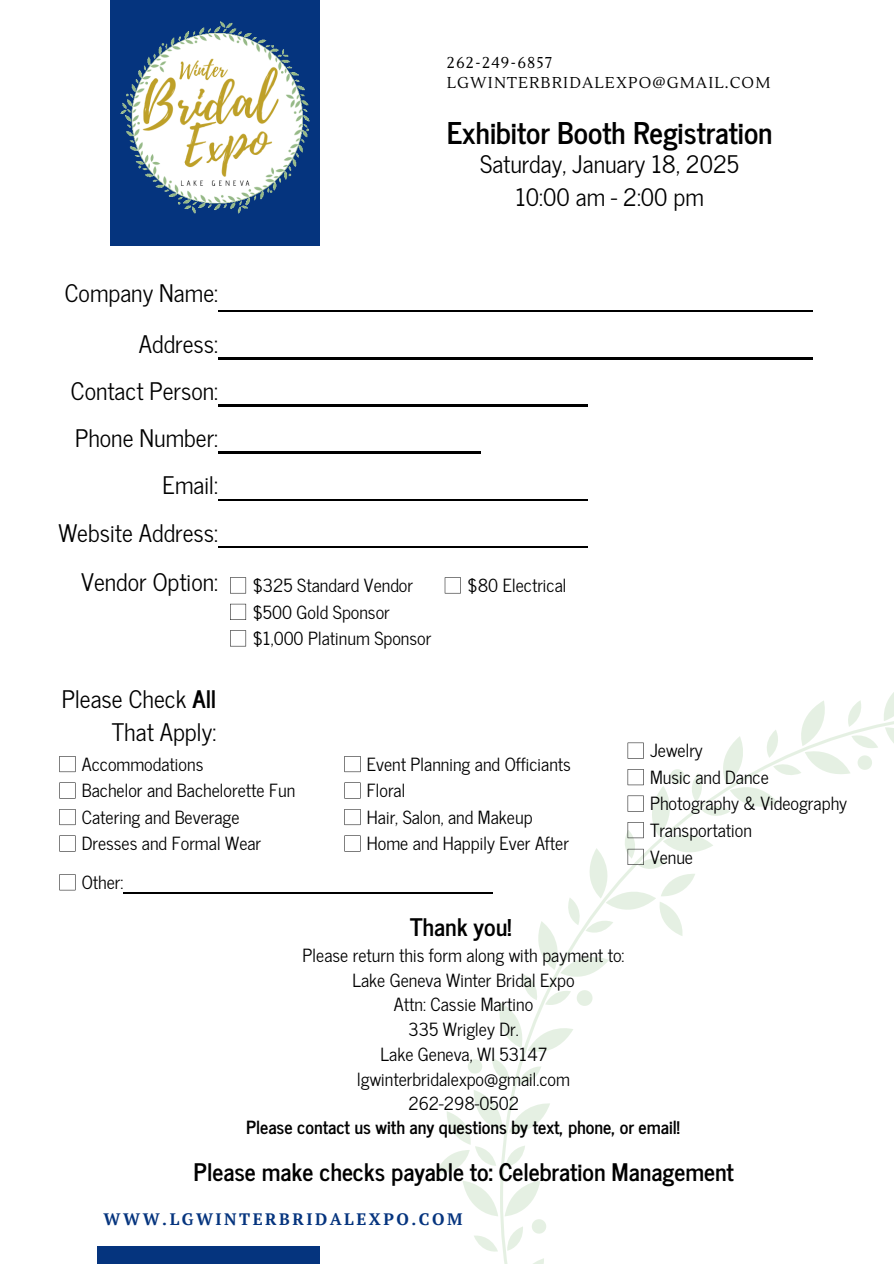
<style>
.page{position:relative;width:894px;height:1264px;background:#fff}
.page>*{position:absolute;margin:0;border:0;box-sizing:border-box;transform-origin:0 0}
.t1{font:700 29.7px "News Cycle";color:#000}
.t2{font:24px/32.7px "News Cycle";color:#000;text-align:center}
.t3{font:700 24px "News Cycle";color:#000}
.t4{font:18px/24.8px "News Cycle";color:#000;text-align:center}
.t5{font:700 18px "News Cycle";color:#000}
.t6{font:700 16.5px "PT Serif";letter-spacing:.15em;color:#05347e}
.t7{font:15.75px "Lustria";letter-spacing:.07em;color:#000}
.s1{font-weight:700}
</style>
<div class="page">
<div style="left:97px;top:1246px;width:222px;height:17px;background:#05347e"></div>
<img style="left:110px;top:0;width:210px;height:244px">
<svg style="left:474px;top:1235px;width:24px;height:17px"></svg>
<svg style="left:463px;top:1181px;width:35px;height:35px"></svg>
<svg style="left:535px;top:1258px;width:9px;height:5px"></svg>
<svg style="left:504px;top:1181px;width:42px;height:69px"></svg>
<hr style="left:218px;top:310px;width:594px;height:2px;background:#000">
<hr style="left:218px;top:357px;width:594px;height:2px;background:#000">
<hr style="left:218px;top:404px;width:369px;height:2px;background:#000">
<hr style="left:218px;top:452px;width:262px;height:1px;background:#000">
<hr style="left:218px;top:499px;width:369px;height:1px;background:#000">
<hr style="left:218px;top:546px;width:369px;height:2px;background:#000">
<svg style="left:230px;top:577px;width:16px;height:16px"></svg>
<svg style="left:230px;top:604px;width:16px;height:16px"></svg>
<svg style="left:230px;top:630px;width:16px;height:16px"></svg>
<svg style="left:444px;top:577px;width:16px;height:16px"></svg>
<svg style="left:59px;top:756px;width:16px;height:16px"></svg>
<svg style="left:59px;top:782px;width:16px;height:16px"></svg>
<svg style="left:59px;top:809px;width:16px;height:16px"></svg>
<svg style="left:59px;top:835px;width:16px;height:16px"></svg>
<svg style="left:344px;top:756px;width:16px;height:16px"></svg>
<svg style="left:344px;top:782px;width:16px;height:16px"></svg>
<svg style="left:344px;top:809px;width:16px;height:16px"></svg>
<svg style="left:344px;top:835px;width:16px;height:16px"></svg>
<svg style="left:436px;top:693px;width:457px;height:480px"></svg>
<svg style="left:59px;top:874px;width:16px;height:16px"></svg>
<hr style="left:123px;top:892px;width:369px;height:1px;background:#000">
<p class="t7" style="left:446px;top:53px;width:107px">262-249-6857</p>
<p class="t7" style="left:446px;top:73px;width:325px">LGWINTERBRIDALEXPO@GMAIL.COM</p>
<h3 class="t2" style="left:65px;top:275px;width:155px">Company Name:</h3>
<h3 class="t2" style="left:139px;top:326px;width:81px">Address:</h3>
<h3 class="t2" style="left:71px;top:373px;width:149px">Contact Person:</h3>
<h3 class="t2" style="left:75px;top:420px;width:144px">Phone Number:</h3>
<h3 class="t2" style="left:162px;top:467px;width:57px">Email:</h3>
<h3 class="t2" style="left:58px;top:515px;width:161px">Website Address:</h3>
<h3 class="t2" style="left:81px;top:564px;width:138px">Vendor Option:</h3>
<h1 class="t1" style="left:446px;top:107px;width:327px">Exhibitor Booth Registration</h1>
<h3 class="t2" style="left:480px;top:146px;width:260px">Saturday, January 18, 2025<br>10:00 am - 2:00 pm</h3>
<h6 class="t4" style="left:252px;top:572px;width:162px">$325 Standard Vendor</h6>
<p class="t4" style="left:252px;top:598px;width:139px">$500 Gold Sponsor</p>
<h6 class="t4" style="left:252px;top:624px;width:180px">$1,000 Platinum Sponsor</h6>
<h6 class="t4" style="left:467px;top:572px;width:101px">$80 Electrical</h6>
<h6 class="t2" style="left:62px;top:681px;width:156px;text-align:right">Please Check <span class="s1">All<br></span>That Apply:</h6>
<h6 class="t4" style="left:82px;top:750px;width:123px">Accommodations</h6>
<h6 class="t4" style="left:82px;top:777px;width:215px">Bachelor and Bachelorette Fun</h6>
<h3 class="t4" style="left:82px;top:803px;width:159px">Catering and Beverage</h3>
<h6 class="t4" style="left:82px;top:830px;width:181px">Dresses and Formal Wear</h6>
<h5 class="t4" style="left:82px;top:868px;width:43px">Other:</h5>
<h6 class="t4" style="left:367px;top:750px;width:205px">Event Planning and Officiants</h6>
<h6 class="t4" style="left:367px;top:777px;width:40px">Floral</h6>
<h6 class="t4" style="left:367px;top:803px;width:167px">Hair, Salon, and Makeup</h6>
<h6 class="t4" style="left:367px;top:830px;width:203px">Home and Happily Ever After</h6>
<h6 class="t3" style="left:410px;top:905px;width:103px">Thank you!</h6>
<h6 class="t4" style="left:302px;top:941px;width:323px">Please return this form along with payment to:<br>Lake Geneva Winter Bridal Expo<br>Attn: Cassie Martino<br>335 Wrigley Dr.<br>Lake Geneva, WI 53147 lgwinterbridalexpo@gmail.com<br>262-298-0502</h6>
<h6 class="t4" style="left:649px;top:737px;width:54px">Jewelry</h6>
<h6 class="t4" style="left:649px;top:763px;width:120px">Music and Dance</h6>
<h6 class="t4" style="left:649px;top:790px;width:199px">Photography &amp; Videography</h6>
<h6 class="t4" style="left:649px;top:816px;width:103px">Transportation</h6>
<h6 class="t4" style="left:649px;top:843px;width:45px">Venue</h6>
<h6 class="t5" style="left:246px;top:1110px;width:435px">Please contact us with any questions by text, phone, or email!</h6>
<h6 class="t3" style="left:193px;top:1150px;width:541px">Please make checks payable to: Celebration Management</h6>
<p class="t6" style="left:104px;top:1208px;width:360px">WWW.LGWINTERBRIDALEXPO.COM</p>
</div>
